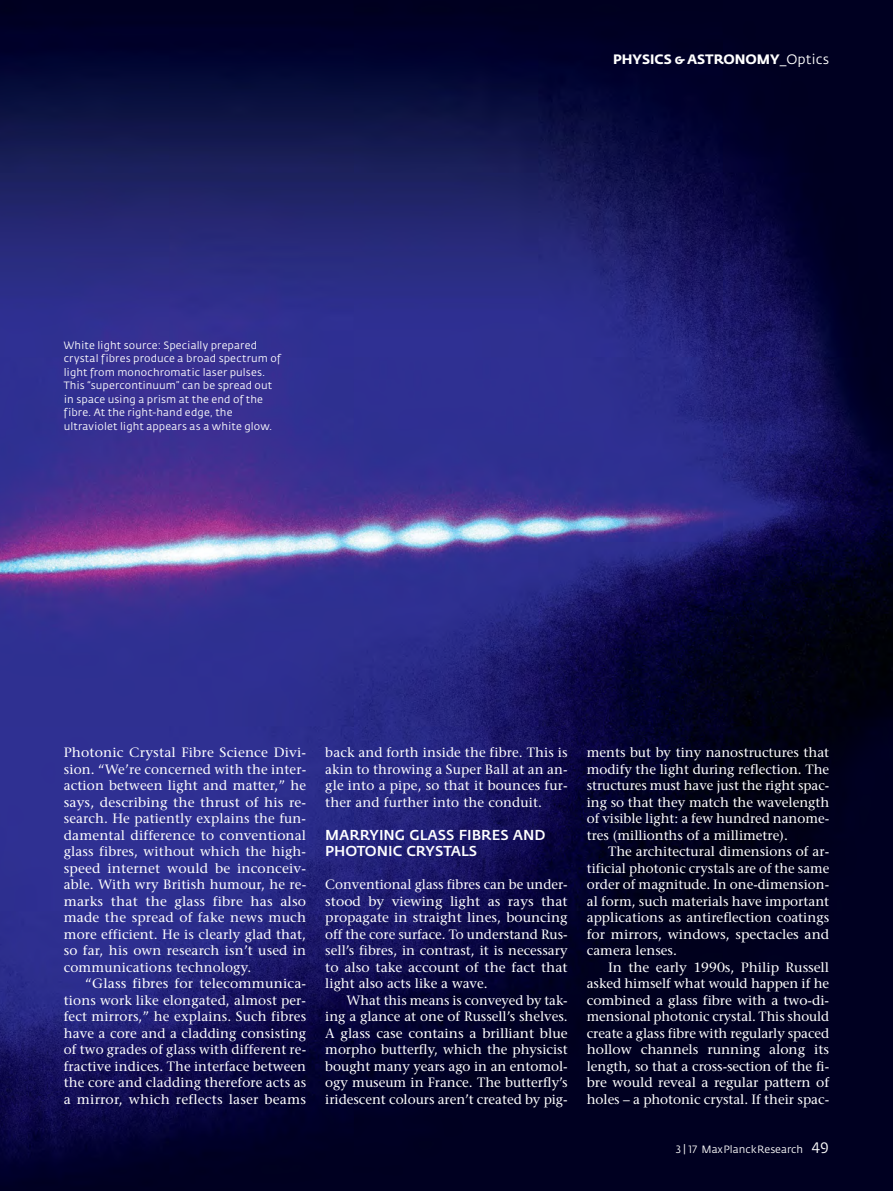
<style>
.page{position:relative;width:893px;height:1191px;background:#fff}
.page>*{position:absolute;margin:0;border:0;box-sizing:border-box;transform-origin:0 0}
.t1{font:500 14.25px/16.5px "Fedra Sans";color:#fff}
.t2{font:13.5px/16.5px "Stone Serif";color:#fff;text-align:justify}
.t3{font:700 13.5px "Fedra Sans";color:#fff}
.t4{font:10.5px/13.5px "Fedra Sans";letter-spacing:.01em;color:#fff}
.s1{font-weight:400}
.s2{font-family:"Fedra Sans Book SC"}
.s3{font-family:"Fedra Sans Book SC";font-size:15px}
</style>
<div class="page">
<img style="left:0;top:0;width:893px;height:1191px">
<p class="t4" style="left:64px;top:338px;width:218px">White light source: Specially prepared crystal fibres produce a broad spectrum of light from monochromatic laser pulses.<br>This “supercontinuum” can be spread out in space using a prism at the end of the fibre. At the right-hand edge, the ultraviolet light appears as a white glow.</p>
<p class="t3" style="left:613px;top:51px;width:218px">PHYSICS &amp; ASTRONOMY<span class="s1">_Optics</span></p>
<p class="t2" style="left:64px;top:744px;width:244px">Photonic Crystal Fibre Science Divi&shy;sion. “We’re concerned with the inter&shy;action between light and matter,” he says, describing the thrust of his re&shy;search. He patiently explains the fun&shy;damental difference to conventional glass fibres, without which the high&shy;speed internet would be inconceiv&shy;able. With wry British humour, he re&shy;marks that the glass fibre has also made the spread of fake news much more efficient. He is clearly glad that, so far, his own research isn’t used in communications technology.</p>
<p class="t2" style="left:64px;top:975px;width:244px;text-indent:21px">“Glass fibres for telecommunica&shy;tions work like elongated, almost per&shy;fect mirrors,” he explains. Such fibres have a core and a cladding consisting of two grades of glass with different re&shy;fractive indices. The interface between the core and cladding therefore acts as a mirror, which reflects laser beams</p>
<p class="t2" style="left:325px;top:744px;width:244px">back and forth inside the fibre. This is akin to throwing a Super Ball at an an&shy;gle into a pipe, so that it bounces fur&shy;ther and further into the conduit.</p>
<p class="t1" style="left:325px;top:826px;width:222px">MARRYING GLASS FIBRES AND<br>PHOTONIC CRYSTALS</p>
<p class="t2" style="left:325px;top:876px;width:244px">Conventional glass fibres can be under&shy;stood by viewing light as rays that propagate in straight lines, bouncing off the core surface. To understand Rus&shy;sell’s fibres, in contrast, it is necessary to also take account of the fact that light also acts like a wave.</p>
<p class="t2" style="left:325px;top:991px;width:244px;text-indent:21px">What this means is conveyed by tak&shy;ing a glance at one of Russell’s shelves.<br>A glass case contains a brilliant blue morpho butterfly, which the physicist bought many years ago in an entomol&shy;ogy museum in France. The butterfly’s iridescent colours aren’t created by pig-</p>
<p class="t2" style="left:587px;top:744px;width:244px">ments but by tiny nanostructures that modify the light during reflection. The structures must have just the right spac&shy;ing so that they match the wavelength of visible light: a few hundred nanome&shy;tres (millionths of a millimetre).</p>
<p class="t2" style="left:587px;top:843px;width:244px;text-indent:21px">The architectural dimensions of ar&shy;tificial photonic crystals are of the same order of magnitude. In one-dimension&shy;al form, such materials have important applications as antireflection coatings for mirrors, windows, spectacles and camera lenses.</p>
<p class="t2" style="left:587px;top:958px;width:244px;text-indent:21px">In the early 1990s, Philip Russell asked himself what would happen if he combined a glass fibre with a two-di&shy;mensional photonic crystal. This should create a glass fibre with regularly spaced hollow channels running along its length, so that a cross-section of the fi&shy;bre would reveal a regular pattern of holes – a photonic crystal. If their spac-</p>
<p class="t4" style="left:676px;top:1143px;width:155px"><span class="s2">3 | 17</span> MaxPlanckResearch <span class="s3">49</span></p>
</div>
